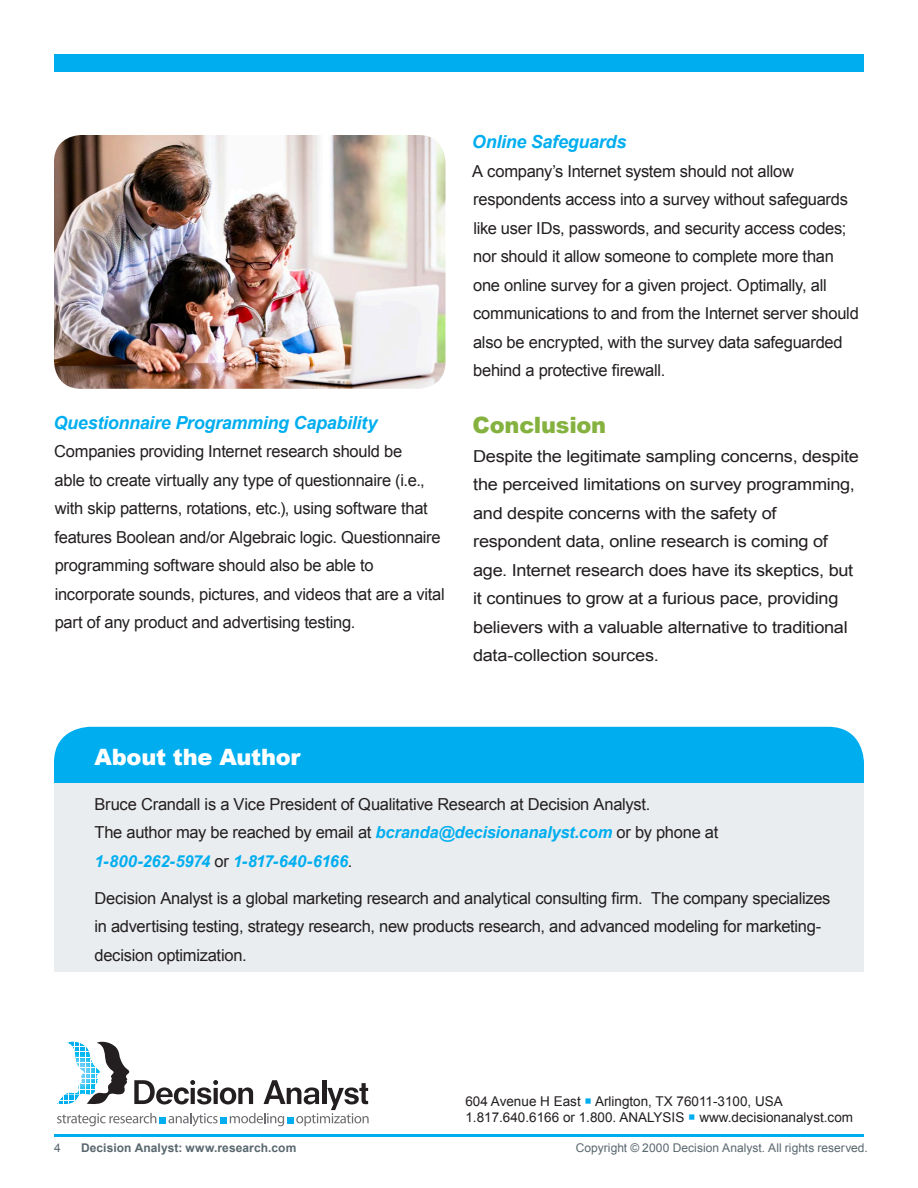
<style>
.page{position:relative;width:918px;height:1188px;background:#fff}
.page>*{position:absolute;margin:0;border:0;box-sizing:border-box;transform-origin:0 0}
.t1{font:900 22.5px "Arial";letter-spacing:-.01em;color:#fff}
.Orange_Headings{font:900 22.5px "Arial";letter-spacing:-.01em;color:#85b23f}
.Orange_Headings-2{font:italic 700 18px "Arial";letter-spacing:-.02em;color:#00aeef}
.Paragraph_Style_1{font:16.5px/28.5px "Arial";letter-spacing:-.015em;color:#231f20}
.Paragraph_Style_1-2{font:16.5px/28.5px "Arial";letter-spacing:-.015em;color:#231f20;scale:1.1 1}
.t2{font:13.5px/16.2px "Arial";color:#231f20}
.t3{font:12px "Arial";letter-spacing:.005em;color:#58676e}
.t4{font:700 12px "Arial";letter-spacing:.005em;color:#58676e}
.s1{font-weight:700;font-style:italic;color:#00aeef}
.s2{color:#00aeef}
</style>
<div class="page">
<hr style="left:54px;top:1134px;width:810px;height:3px;background:#00aeef">
<div style="left:54px;top:54px;width:810px;height:18px;background:#00aeef"></div>
<div style="left:54px;top:727px;width:810px;height:103px;background:#00aeef;border-radius:36px"></div>
<div style="left:54px;top:784px;width:810px;height:188px;background:#eaedef"></div>
<svg style="left:57px;top:1042px;width:312px;height:84px"></svg>
<img style="left:54px;top:135px;width:392px;height:254px">
<p class="Orange_Headings-2" style="left:53px;top:411px;width:325px">Questionnaire Programming Capability</p>
<p class="Paragraph_Style_1" style="left:54px;top:438px;width:392px">Companies providing Internet research should be<br>able to create virtually any type of questionnaire (i.e., with skip patterns, rotations, etc.), using software that features Boolean and/or Algebraic logic. Questionnaire programming software should also be able to incorporate sounds, pictures, and videos that are a vital part of any product and advertising testing.</p>
<p class="Orange_Headings-2" style="left:472px;top:130px;width:156px">Online Safeguards</p>
<p class="Paragraph_Style_1" style="left:472px;top:157px;width:388px">A company’s Internet system should not allow respondents access into a survey without safeguards like user IDs, passwords, and security access codes; nor should it allow someone to complete more than one online survey for a given project. Optimally, all communications to and from the Internet server should also be encrypted, with the survey data safeguarded behind a protective firewall.</p>
<p class="Orange_Headings" style="left:473px;top:409px;width:135px">Conclusion</p>
<p class="Paragraph_Style_1-2" style="left:473px;top:442px;width:352px">Despite the legitimate sampling concerns, despite the perceived limitations on survey programming, and despite concerns with the safety of respondent data, online research is coming of age. Internet research does have its skeptics, but it continues to grow at a furious pace, providing believers with a valuable alternative to traditional data-collection sources.</p>
<h1 class="t1" style="left:94px;top:741px;width:208px">About the Author</h1>
<p class="Paragraph_Style_1" style="left:94px;top:790px;width:625px">Bruce Crandall is a Vice President of Qualitative Research at Decision Analyst.<br>The author may be reached by email at <span class="s1">bcranda@decisionanalyst.com</span> or by phone at<br><span class="s1">1-800-262-5974</span> or <span class="s1">1-817-640-6166</span>.</p>
<p class="Paragraph_Style_1" style="left:94px;top:884px;width:738px">Decision Analyst is a global marketing research and analytical consulting firm. The company specializes in advertising testing, strategy research, new products research, and advanced modeling for marketing&shy;decision optimization.</p>
<p class="t2" style="left:465px;top:1093px;width:389px">604 Avenue H East <span class="s2">○</span> Arlington, TX 76011-3100, USA<br>1.817.640.6166 or 1.800. ANALYSIS <span class="s2">○</span> www.decisionanalyst.com</p>
<p class="t3" style="left:54px;top:1140px;width:8px">4</p>
<p class="t4" style="left:81px;top:1140px;width:217px">Decision Analyst: www.research.com</p>
<p class="t3" style="left:576px;top:1140px;width:294px">Copyright © 2000 Decision Analyst. All rights reserved.</p>
</div>
